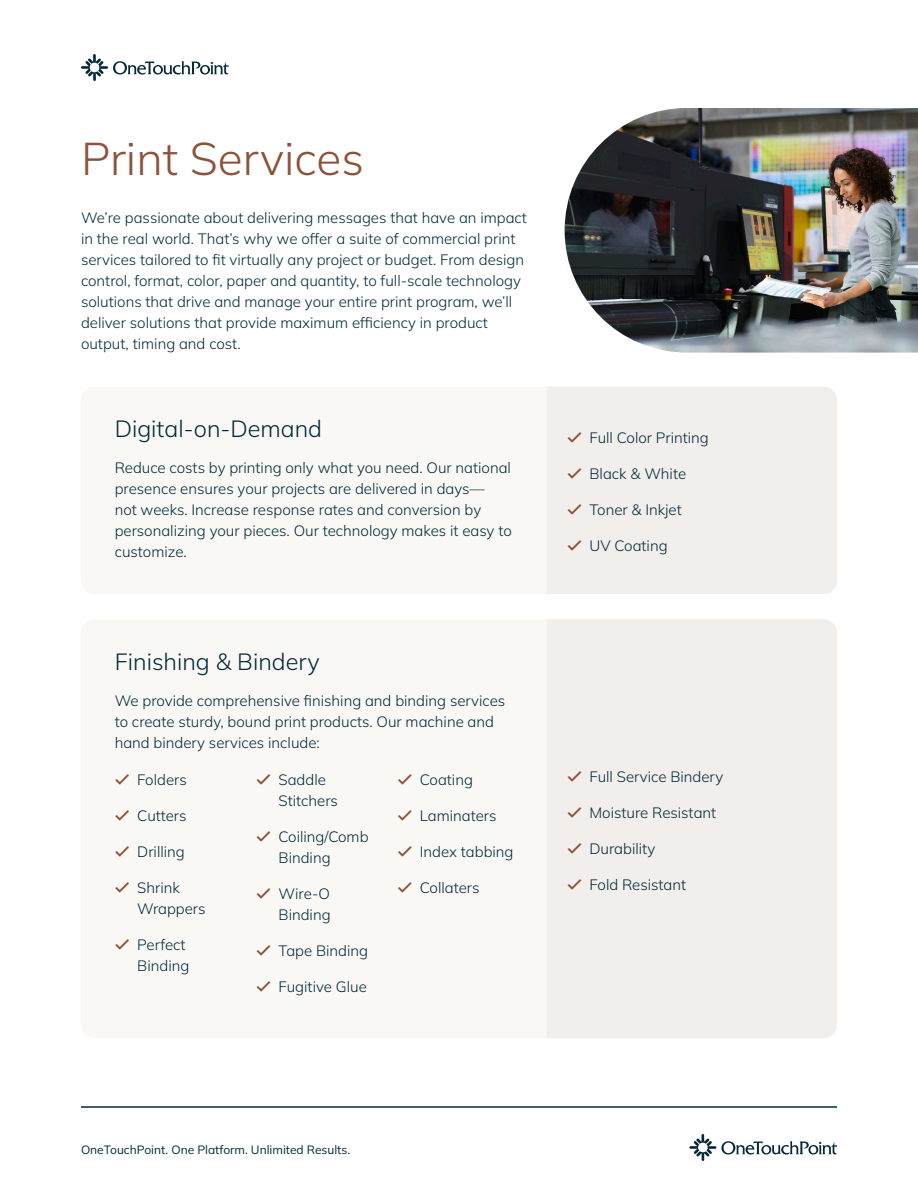
<style>
.page{position:relative;width:918px;height:1188px;background:#fff}
.page>*{position:absolute;margin:0;border:0;box-sizing:border-box;transform-origin:0 0}
.H4___Title_-_30_5{font:200 45.75px "Mulish";color:#8c523a}
.H7_-_15_6{font:200 23.4px "Mulish";color:#002a3a}
.Body_-_Large_-_12_5{font:200 15px/21px "Mulish";color:#002a3a}
.Body_-_10_0_-_Span_3{font:200 15px/21px "Mulish";color:#002a3a}
.t1{font:200 12px "Mulish";color:#002a3a}
</style>
<div class="page">
<svg style="left:81px;top:54px;width:148px;height:27px"></svg>
<div style="left:81px;top:387px;width:756px;height:207px;background:#faf8f5;border-radius:14px"></div>
<div style="left:81px;top:619px;width:756px;height:419px;background:#faf8f5;border-radius:14px"></div>
<img style="left:565px;top:108px;width:353px;height:245px">
<svg style="left:689px;top:1134px;width:148px;height:27px"></svg>
<hr style="left:81px;top:1106px;width:756px;height:2px;background:#002a3a">
<p class="H4___Title_-_30_5" style="left:81px;top:128px;width:285px">Print Services</p>
<p class="Body_-_Large_-_12_5" style="left:81px;top:207px;width:447px">We’re passionate about delivering messages that have an impact in the real world. That’s why we offer a suite of commercial print services tailored to fit virtually any project or budget. From design control, format, color, paper and quantity, to full-scale technology solutions that drive and manage your entire print program, we’ll deliver solutions that provide maximum efficiency in product output, timing and cost.</p>
<p class="H7_-_15_6" style="left:115px;top:413px;width:209px">Digital-on-Demand</p>
<p class="Body_-_10_0_-_Span_3" style="left:115px;top:457px;width:399px">Reduce costs by printing only what you need. Our national presence ensures your projects are delivered in days—<br>not weeks. Increase response rates and conversion by personalizing your pieces. Our technology makes it easy to customize.</p>
<p class="H7_-_15_6" style="left:115px;top:645px;width:206px">Finishing &amp; Bindery</p>
<p class="Body_-_10_0_-_Span_3" style="left:115px;top:690px;width:392px">We provide comprehensive finishing and binding services to create sturdy, bound print products. Our machine and hand bindery services include:</p>
<p class="Body_-_Large_-_12_5" style="left:137px;top:769px;width:51px">Folders</p>
<p class="Body_-_Large_-_12_5" style="left:137px;top:805px;width:51px">Cutters</p>
<p class="Body_-_Large_-_12_5" style="left:137px;top:841px;width:49px">Drilling</p>
<p class="Body_-_Large_-_12_5" style="left:137px;top:877px;width:70px">Shrink<br>Wrappers</p>
<p class="Body_-_Large_-_12_5" style="left:137px;top:934px;width:54px">Perfect<br>Binding</p>
<p class="Body_-_Large_-_12_5" style="left:279px;top:769px;width:61px">Saddle<br>Stitchers</p>
<p class="Body_-_Large_-_12_5" style="left:279px;top:826px;width:92px">Coiling/Comb<br>Binding</p>
<p class="Body_-_Large_-_12_5" style="left:279px;top:883px;width:54px">Wire-O<br>Binding</p>
<p class="Body_-_Large_-_12_5" style="left:279px;top:940px;width:91px">Tape Binding</p>
<p class="Body_-_Large_-_12_5" style="left:279px;top:976px;width:90px">Fugitive Glue</p>
<p class="Body_-_Large_-_12_5" style="left:420px;top:769px;width:55px">Coating</p>
<p class="Body_-_Large_-_12_5" style="left:420px;top:805px;width:78px">Laminaters</p>
<p class="Body_-_Large_-_12_5" style="left:420px;top:841px;width:95px">Index tabbing</p>
<p class="Body_-_Large_-_12_5" style="left:420px;top:877px;width:61px">Collaters</p>
<p class="t1" style="left:81px;top:1141px;width:271px">OneTouchPoint. One Platform. Unlimited Results.</p>
<p class="Body_-_Large_-_12_5" style="left:590px;top:427px;width:121px">Full Color Printing</p>
<p class="Body_-_Large_-_12_5" style="left:590px;top:463px;width:98px">Black &amp; White</p>
<p class="Body_-_Large_-_12_5" style="left:590px;top:499px;width:94px">Toner &amp; Inkjet</p>
<p class="Body_-_Large_-_12_5" style="left:590px;top:535px;width:80px">UV Coating</p>
<p class="Body_-_Large_-_12_5" style="left:590px;top:765px;width:135px">Full Service Bindery</p>
<p class="Body_-_Large_-_12_5" style="left:590px;top:801px;width:128px">Moisture Resistant</p>
<p class="Body_-_Large_-_12_5" style="left:590px;top:837px;width:67px">Durability</p>
<p class="Body_-_Large_-_12_5" style="left:590px;top:873px;width:98px">Fold Resistant</p>
</div>
